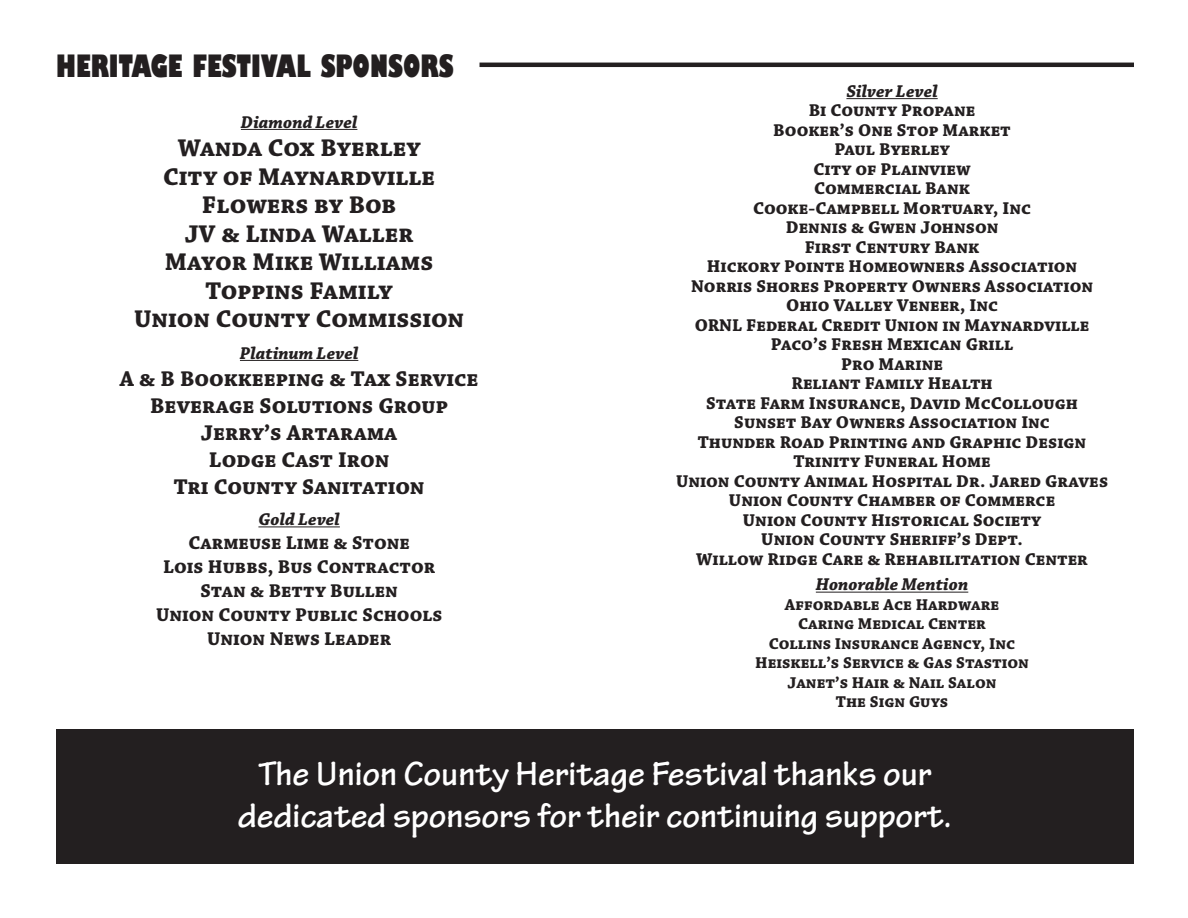
<style>
.page{position:relative;width:1188px;height:918px;background:#fff}
.page>*{position:absolute;margin:0;border:0;box-sizing:border-box;transform-origin:0 0}
.t1{font:700 36px/42px "Tekton Pro";color:#fff;text-align:center}
.t2{font:800 condensed 30px "Gill Sans";color:#231f20}
.t3{font:700 25.5px "Chaparral Pro";color:#231f20}
.t4{font:700 22.5px "Chaparral Pro";color:#231f20}
.t5{font:700 19.5px "Chaparral Pro";color:#231f20}
.t6{font:700 18px "Chaparral Pro";color:#231f20}
.t7{font:italic 700 18px "Chaparral Pro";color:#231f20}
.t8{font:700 16.5px "Chaparral Pro";color:#231f20}
</style>
<div class="page">
<div style="left:56px;top:729px;width:1078px;height:135px;background:#231f20"></div>
<hr style="left:241px;top:129px;width:116px;height:1px;background:#231f20">
<hr style="left:240px;top:360px;width:118px;height:1px;background:#231f20">
<hr style="left:258px;top:526px;width:82px;height:1px;background:#231f20">
<hr style="left:846px;top:98px;width:92px;height:1px;background:#231f20">
<hr style="left:816px;top:592px;width:152px;height:1px;background:#231f20">
<hr style="left:480px;top:63px;width:654px;height:4px;background:#231f20">
<p class="t2" style="left:56px;top:47px;width:399px">HERITAGE FESTIVAL SPONSORS</p>
<p class="t7" style="left:241px;top:111px;width:118px">Diamond Level</p>
<p class="t3" style="left:178px;top:133px;width:244px">Wanda Cox Byerley</p>
<p class="t3" style="left:163px;top:162px;width:273px">City of Maynardville</p>
<p class="t3" style="left:202px;top:190px;width:196px">Flowers by Bob</p>
<p class="t3" style="left:185px;top:219px;width:230px">JV &amp; Linda Waller</p>
<p class="t3" style="left:165px;top:247px;width:270px">Mayor Mike Williams</p>
<p class="t3" style="left:205px;top:276px;width:189px">Toppins Family</p>
<p class="t3" style="left:134px;top:304px;width:332px">Union County Commission</p>
<p class="t7" style="left:240px;top:342px;width:120px">Platinum Level</p>
<p class="t4" style="left:120px;top:365px;width:360px">A &amp; B Bookkeeping &amp; Tax Service</p>
<p class="t4" style="left:150px;top:392px;width:299px">Beverage Solutions Group</p>
<p class="t4" style="left:201px;top:419px;width:198px">Jerry’s Artarama</p>
<p class="t4" style="left:209px;top:446px;width:182px">Lodge Cast Iron</p>
<p class="t4" style="left:174px;top:473px;width:252px">Tri County Sanitation</p>
<p class="t7" style="left:258px;top:509px;width:83px">Gold Level</p>
<p class="t5" style="left:189px;top:531px;width:223px">Carmeuse Lime &amp; Stone</p>
<p class="t5" style="left:163px;top:555px;width:274px">Lois Hubbs, Bus Contractor</p>
<p class="t5" style="left:200px;top:579px;width:199px">Stan &amp; Betty Bullen</p>
<p class="t5" style="left:156px;top:603px;width:288px">Union County Public Schools</p>
<p class="t5" style="left:207px;top:627px;width:186px">Union News Leader</p>
<p class="t7" style="left:846px;top:81px;width:93px">Silver Level</p>
<p class="t6" style="left:809px;top:100px;width:168px">Bi County Propane</p>
<p class="t6" style="left:773px;top:120px;width:239px">Booker’s One Stop Market</p>
<p class="t6" style="left:834px;top:139px;width:117px">Paul Byerley</p>
<p class="t6" style="left:813px;top:159px;width:159px">City of Plainview</p>
<p class="t6" style="left:814px;top:178px;width:157px">Commercial Bank</p>
<p class="t6" style="left:753px;top:198px;width:279px">Cooke-Campbell Mortuary, Inc</p>
<p class="t6" style="left:786px;top:217px;width:214px">Dennis &amp; Gwen Johnson</p>
<p class="t6" style="left:805px;top:237px;width:176px">First Century Bank</p>
<p class="t6" style="left:707px;top:256px;width:372px">Hickory Pointe Homeowners Association</p>
<p class="t6" style="left:691px;top:276px;width:404px">Norris Shores Property Owners Association</p>
<p class="t6" style="left:786px;top:295px;width:214px">Ohio Valley Veneer, Inc</p>
<p class="t6" style="left:695px;top:315px;width:396px">ORNL Federal Credit Union in Maynardville</p>
<p class="t6" style="left:771px;top:334px;width:244px">Paco’s Fresh Mexican Grill</p>
<p class="t6" style="left:841px;top:354px;width:103px">Pro Marine</p>
<p class="t6" style="left:791px;top:373px;width:203px">Reliant Family Health</p>
<p class="t6" style="left:706px;top:393px;width:373px">State Farm Insurance, David McCollough</p>
<p class="t6" style="left:734px;top:412px;width:317px">Sunset Bay Owners Association Inc</p>
<p class="t6" style="left:698px;top:432px;width:390px">Thunder Road Printing and Graphic Design</p>
<p class="t6" style="left:793px;top:451px;width:199px">Trinity Funeral Home</p>
<p class="t6" style="left:676px;top:471px;width:434px">Union County Animal Hospital Dr. Jared Graves</p>
<p class="t6" style="left:729px;top:490px;width:328px">Union County Chamber of Commerce</p>
<p class="t6" style="left:743px;top:510px;width:300px">Union County Historical Society</p>
<p class="t6" style="left:761px;top:529px;width:263px">Union County Sheriff’s Dept.</p>
<p class="t6" style="left:696px;top:549px;width:393px">Willow Ridge Care &amp; Rehabilitation Center</p>
<p class="t7" style="left:816px;top:574px;width:154px">Honorable Mention</p>
<p class="t8" style="left:785px;top:595px;width:216px">Affordable Ace Hardware</p>
<p class="t8" style="left:798px;top:614px;width:189px">Caring Medical Center</p>
<p class="t8" style="left:769px;top:634px;width:248px">Collins Insurance Agency, Inc</p>
<p class="t8" style="left:755px;top:653px;width:275px">Heiskell’s Service &amp; Gas Stastion</p>
<p class="t8" style="left:788px;top:673px;width:210px">Janet’s Hair &amp; Nail Salon</p>
<p class="t8" style="left:836px;top:692px;width:114px">The Sign Guys</p>
<p class="t1" style="left:238px;top:753px;width:715px">The Union County Heritage Festival thanks our dedicated sponsors for their continuing support.</p>
</div>
